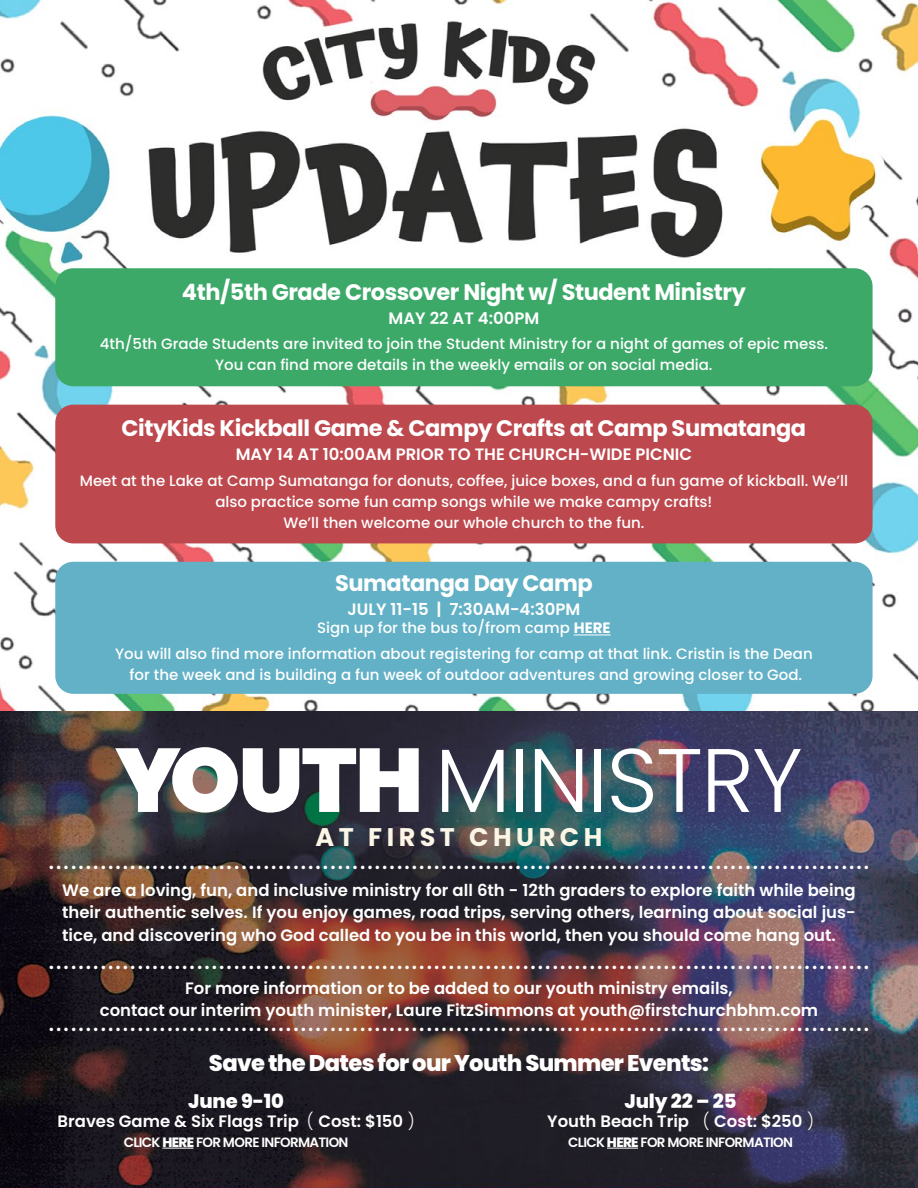
<style>
.page{position:relative;width:918px;height:1188px;background:#fff}
.page>*{position:absolute;margin:0;border:0;box-sizing:border-box;transform-origin:0 0}
.t1{font:300 90px "Poppins";letter-spacing:-.02em;color:#fff}
.t2{font:28.5px/61.8px "Poppins";color:#fff}
.t3{font:700 25.5px "Poppins";letter-spacing:.175em;color:#fcf6e6}
.t4{font:800 22.65px "Poppins";letter-spacing:-.03em;color:#fff}
.t5{font:700 22.5px "Poppins";letter-spacing:-.02em;color:#fff}
.t6{font:800 19.5px "Poppins";letter-spacing:-.01em;color:#fff}
.t7{font:600 16.5px/22.5px "Poppins";color:#fff;text-align:justify}
.t8{font:500 15px/21px "Poppins";color:#fff;text-align:center}
.t9{font:600 13.5px "Poppins";letter-spacing:-.05em;color:#fff}
.s1{font-weight:700}
.s2{font-weight:900}
.s3{font-weight:300}
.s4{font-weight:800}
</style>
<div class="page">
<img style="left:0;top:0;width:918px;height:1188px">
<hr style="left:162px;top:1148px;width:32px;height:1px;background:#fff">
<hr style="left:607px;top:1148px;width:31px;height:1px;background:#fff">
<div style="left:55px;top:268px;width:818px;height:118px;background:#3ca969;border-radius:18px"></div>
<div style="left:55px;top:562px;width:818px;height:132px;background:#63b1c6;border-radius:18px"></div>
<hr style="left:574px;top:635px;width:37px;height:1px;background:#fff">
<div style="left:55px;top:405px;width:818px;height:138px;background:#bd484d;border-radius:18px"></div>
<h3 class="t5" style="left:182px;top:279px;width:566px">4th/5th Grade Crossover Night w/ Student Ministry</h3>
<p class="t7" style="left:389px;top:307px;width:152px">MAY 22 AT 4:00PM</p>
<p class="t8" style="left:100px;top:334px;width:730px">4th/5th Grade Students are invited to join the Student Ministry for a night of games of epic mess.<br>You can find more details in the weekly emails or on social media.</p>
<h3 class="t5" style="left:122px;top:415px;width:686px">CityKids Kickball Game &amp; Campy Crafts at Camp Sumatanga</h3>
<p class="t7" style="left:236px;top:443px;width:458px">MAY 14 AT 10:00AM PRIOR TO THE CHURCH-WIDE PICNIC</p>
<p class="t8" style="left:80px;top:470px;width:770px">Meet at the Lake at Camp Sumatanga for donuts, coffee, juice boxes, and a fun game of kickball. We’ll also practice some fun camp songs while we make campy crafts!<br>We’ll then welcome our whole church to the fun.</p>
<h3 class="t5" style="left:335px;top:571px;width:259px">Sumatanga Day Camp</h3>
<p class="t7" style="left:348px;top:599px;width:234px">JULY 11-15 | 7:30AM-4:30PM</p>
<p class="t8" style="left:115px;top:616px;width:699px;line-height:25.5px">Sign up for the bus to/from camp <span class="s1">HERE<br></span>You will also find more information about registering for camp at that link. Cristin is the Dean</p>
<p class="t8" style="left:130px;top:664px;width:674px">for the week and is building a fun week of outdoor adventures and growing closer to God.</p>
<h1 class="t1" style="left:115px;top:728px;width:689px"><span class="s2">YOUTH</span> MINISTRY</h1>
<h3 class="t3" style="left:316px;top:822px;width:288px">AT FIRST CHURCH</h3>
<h2 class="t2" style="left:48px;top:828px;width:823px">...............................................................................................................</h2>
<p class="t7" style="left:62px;top:879px;width:795px">We are a loving, fun, and inclusive ministry for all 6th - 12th graders to explore faith while being their authentic selves. If you enjoy games, road trips, serving others, learning about social jus&shy;tice, and discovering who God called to you be in this world, then you should come hang out.</p>
<p class="t7" style="left:100px;top:977px;width:720px;text-align:center">For more information or to be added to our youth ministry emails,<br>contact our interim youth minister, Laure FitzSimmons at youth@firstchurchbhm.com</p>
<h3 class="t4" style="left:209px;top:1050px;width:502px">Save the Dates for our Youth Summer Events:</h3>
<p class="t6" style="left:188px;top:1090px;width:97px">June 9-10</p>
<p class="t7" style="left:58px;top:1110px;width:359px">Braves Game &amp; Six Flags Trip <span class="s3">(</span> Cost: $150 <span class="s3">)</span></p>
<p class="t9" style="left:124px;top:1134px;width:226px">CLICK <span class="s4">HERE</span> FOR MORE INFORMATION</p>
<p class="t2" style="left:48px;top:928px;width:823px">............................................................................................................... ...............................................................................................................</p>
<p class="t6" style="left:625px;top:1090px;width:114px">July 22 – 25</p>
<p class="t7" style="left:547px;top:1110px;width:268px">Youth Beach Trip <span class="s3">(</span> Cost: $250 <span class="s3">)</span></p>
<p class="t9" style="left:568px;top:1134px;width:226px">CLICK <span class="s4">HERE</span> FOR MORE INFORMATION</p>
</div>
